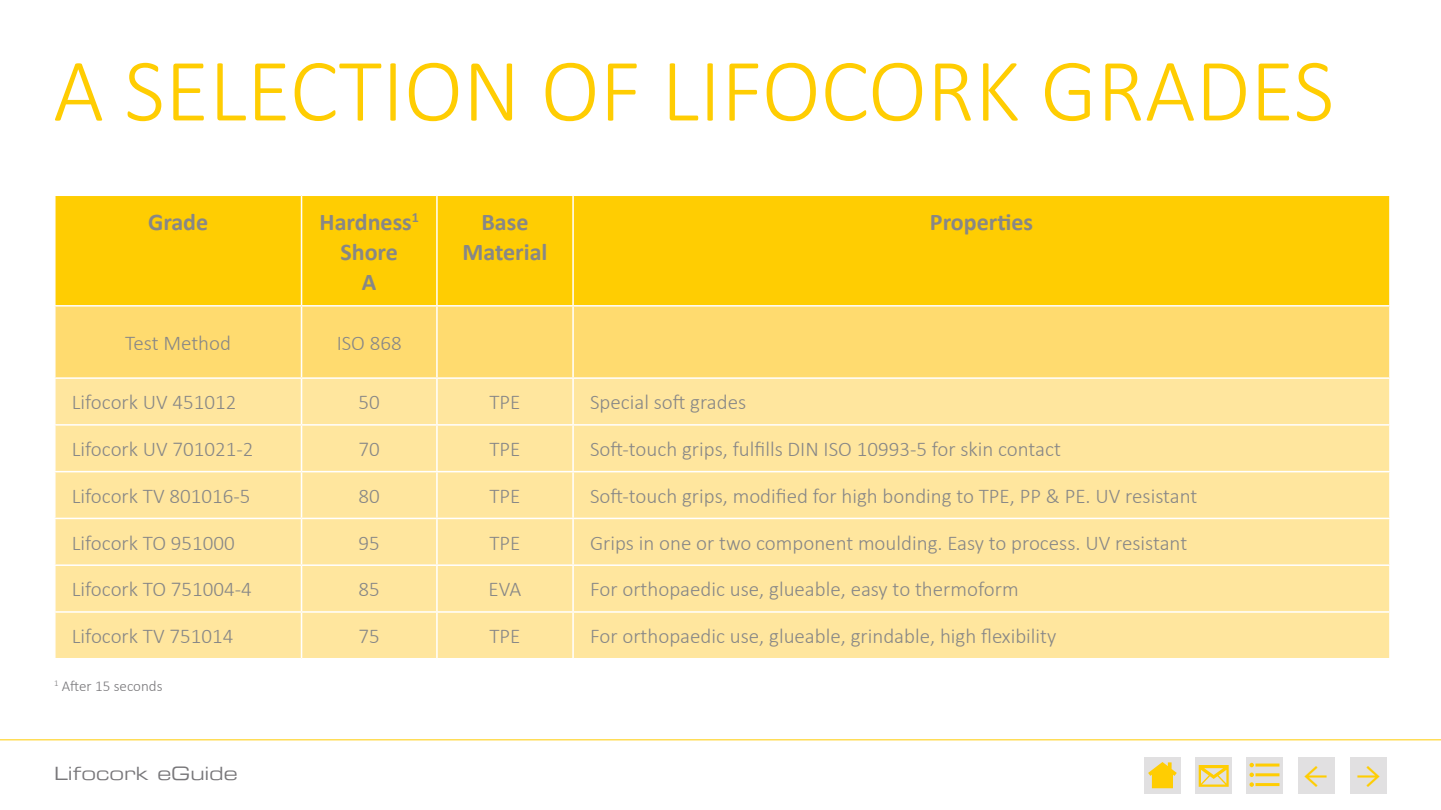
<style>
.page{position:relative;width:1441px;height:810px;background:#fff}
.page>*{position:absolute;margin:0;border:0;box-sizing:border-box;transform-origin:0 0}
.t1{font:300 90px "Calibri";color:#ffcd02}
.t2{font:37.5px "Minion Pro";color:#ffcd02}
.t3{font:700 24px/30px "Calibri";color:#878787;text-align:center}
.t4{font:300 21px "Calibri";color:#878787}
.t5{font:18px "Eurostile Extended Two";color:#78777a}
.t6{font:300 15px "Calibri";color:#78777a}
</style>
<div class="page">
<hr style="left:0;top:739px;width:1440px;height:1px;background:#ffcd02">
<div style="left:1349px;top:757px;width:37px;height:37px;background:#e1e0e1"></div>
<div style="left:1246px;top:757px;width:37px;height:37px;background:#e1e0e1"></div>
<hr style="left:1255px;top:783px;width:24px;height:3px;background:#ffcd02">
<hr style="left:1255px;top:773px;width:24px;height:3px;background:#ffcd02">
<svg style="left:1249px;top:773px;width:4px;height:14px"></svg>
<hr style="left:1255px;top:764px;width:24px;height:3px;background:#ffcd02">
<svg style="left:1249px;top:763px;width:4px;height:4px"></svg>
<div style="left:1297px;top:757px;width:37px;height:37px;background:#e1e0e1"></div>
<div style="left:1195px;top:757px;width:37px;height:37px;background:#e1e0e1"></div>
<svg style="left:1198px;top:765px;width:30px;height:22px"></svg>
<div style="left:1144px;top:757px;width:37px;height:37px;background:#e1e0e1"></div>
<svg style="left:1148px;top:762px;width:28px;height:26px"></svg>
<div style="left:56px;top:196px;width:1332px;height:109px;background:#ffcd02"></div>
<div style="left:56px;top:307px;width:1332px;height:70px;background:#ffdb6f"></div>
<div style="left:56px;top:379px;width:1332px;height:279px;background:#ffe69e"></div>
<hr style="left:301px;top:307px;width:1px;height:70px;background:#fff">
<hr style="left:436px;top:307px;width:1px;height:70px;background:#fff">
<hr style="left:572px;top:307px;width:1px;height:70px;background:#fff">
<hr style="left:301px;top:379px;width:1px;height:45px;background:#fff">
<hr style="left:436px;top:379px;width:1px;height:45px;background:#fff">
<hr style="left:572px;top:379px;width:1px;height:45px;background:#fff">
<hr style="left:54px;top:424px;width:247px;height:2px;background:#fff">
<hr style="left:301px;top:424px;width:136px;height:2px;background:#fff">
<hr style="left:301px;top:426px;width:1px;height:45px;background:#fff">
<hr style="left:437px;top:424px;width:136px;height:2px;background:#fff">
<hr style="left:436px;top:426px;width:1px;height:45px;background:#fff">
<hr style="left:573px;top:424px;width:817px;height:2px;background:#fff">
<hr style="left:572px;top:426px;width:1px;height:45px;background:#fff">
<hr style="left:54px;top:471px;width:247px;height:1px;background:#fff">
<hr style="left:301px;top:471px;width:136px;height:1px;background:#fff">
<hr style="left:301px;top:472px;width:1px;height:46px;background:#fff">
<hr style="left:437px;top:471px;width:136px;height:1px;background:#fff">
<hr style="left:436px;top:472px;width:1px;height:46px;background:#fff">
<hr style="left:573px;top:471px;width:817px;height:1px;background:#fff">
<hr style="left:572px;top:472px;width:1px;height:46px;background:#fff">
<hr style="left:54px;top:518px;width:247px;height:1px;background:#fff">
<hr style="left:301px;top:518px;width:136px;height:1px;background:#fff">
<hr style="left:301px;top:519px;width:1px;height:45px;background:#fff">
<hr style="left:437px;top:518px;width:136px;height:1px;background:#fff">
<hr style="left:436px;top:519px;width:1px;height:45px;background:#fff">
<hr style="left:573px;top:518px;width:817px;height:1px;background:#fff">
<hr style="left:572px;top:519px;width:1px;height:45px;background:#fff">
<hr style="left:54px;top:564px;width:247px;height:2px;background:#fff">
<hr style="left:301px;top:564px;width:136px;height:2px;background:#fff">
<hr style="left:301px;top:566px;width:1px;height:45px;background:#fff">
<hr style="left:437px;top:564px;width:136px;height:2px;background:#fff">
<hr style="left:436px;top:566px;width:1px;height:45px;background:#fff">
<hr style="left:573px;top:564px;width:817px;height:2px;background:#fff">
<hr style="left:572px;top:566px;width:1px;height:45px;background:#fff">
<hr style="left:54px;top:611px;width:247px;height:2px;background:#fff">
<hr style="left:301px;top:611px;width:136px;height:2px;background:#fff">
<hr style="left:301px;top:613px;width:1px;height:45px;background:#fff">
<hr style="left:437px;top:611px;width:136px;height:2px;background:#fff">
<hr style="left:436px;top:613px;width:1px;height:45px;background:#fff">
<hr style="left:573px;top:611px;width:817px;height:2px;background:#fff">
<hr style="left:572px;top:613px;width:1px;height:45px;background:#fff">
<hr style="left:301px;top:196px;width:1px;height:109px;background:#fff">
<hr style="left:436px;top:196px;width:1px;height:109px;background:#fff">
<hr style="left:572px;top:196px;width:1px;height:109px;background:#fff">
<h1 class="t1" style="left:53px;top:35px;width:1282px">A SELECTION OF LIFOCORK GRADES</h1>
<p class="t3" style="left:148px;top:206px;width:62px">Grade</p>
<p class="t3" style="left:319px;top:206px;width:101px">Hardness<sup>1<br></sup>Shore<br>A</p>
<p class="t3" style="left:462px;top:206px;width:86px">Base<br>Material</p>
<p class="t3" style="left:929px;top:206px;width:105px">Properties</p>
<p class="t4" style="left:125px;top:330px;width:107px">Test Method</p>
<p class="t4" style="left:336px;top:330px;width:67px">ISO 868</p>
<p class="t4" style="left:72px;top:389px;width:166px">Lifocork UV 451012</p>
<p class="t4" style="left:358px;top:389px;width:23px">50</p>
<p class="t4" style="left:489px;top:389px;width:33px">TPE</p>
<p class="t4" style="left:590px;top:389px;width:158px">Special soft grades</p>
<p class="t4" style="left:72px;top:436px;width:183px">Lifocork UV 701021-2</p>
<p class="t4" style="left:358px;top:436px;width:23px">70</p>
<p class="t4" style="left:489px;top:436px;width:33px">TPE</p>
<p class="t4" style="left:590px;top:436px;width:472px">Soft-touch grips, fulfills DIN ISO 10993-5 for skin contact</p>
<p class="t4" style="left:72px;top:483px;width:180px">Lifocork TV 801016-5</p>
<p class="t4" style="left:358px;top:483px;width:23px">80</p>
<p class="t4" style="left:489px;top:483px;width:33px">TPE</p>
<p class="t4" style="left:590px;top:483px;width:608px">Soft-touch grips, modified for high bonding to TPE, PP &amp; PE. UV resistant</p>
<p class="t4" style="left:72px;top:530px;width:164px">Lifocork TO 951000</p>
<p class="t4" style="left:358px;top:530px;width:23px">95</p>
<p class="t4" style="left:489px;top:530px;width:33px">TPE</p>
<p class="t4" style="left:590px;top:530px;width:598px">Grips in one or two component moulding. Easy to process. UV resistant</p>
<p class="t4" style="left:72px;top:576px;width:182px">Lifocork TO 751004-4</p>
<p class="t4" style="left:358px;top:576px;width:23px">85</p>
<p class="t4" style="left:488px;top:576px;width:34px">EVA</p>
<p class="t4" style="left:590px;top:576px;width:430px">For orthopaedic use, glueable, easy to thermoform</p>
<p class="t4" style="left:72px;top:623px;width:163px">Lifocork TV 751014</p>
<p class="t4" style="left:358px;top:623px;width:23px">75</p>
<p class="t4" style="left:489px;top:623px;width:33px">TPE</p>
<p class="t4" style="left:590px;top:623px;width:468px">For orthopaedic use, glueable, grindable, high flexibility</p>
<p class="t6" style="left:54px;top:676px;width:110px"><sup>1</sup> After 15 seconds</p>
<p class="t5" style="left:54px;top:761px;width:185px">Lifocork eGuide</p>
<h2 class="t2" style="left:1303px;top:749px;width:26px">←</h2>
</div>
